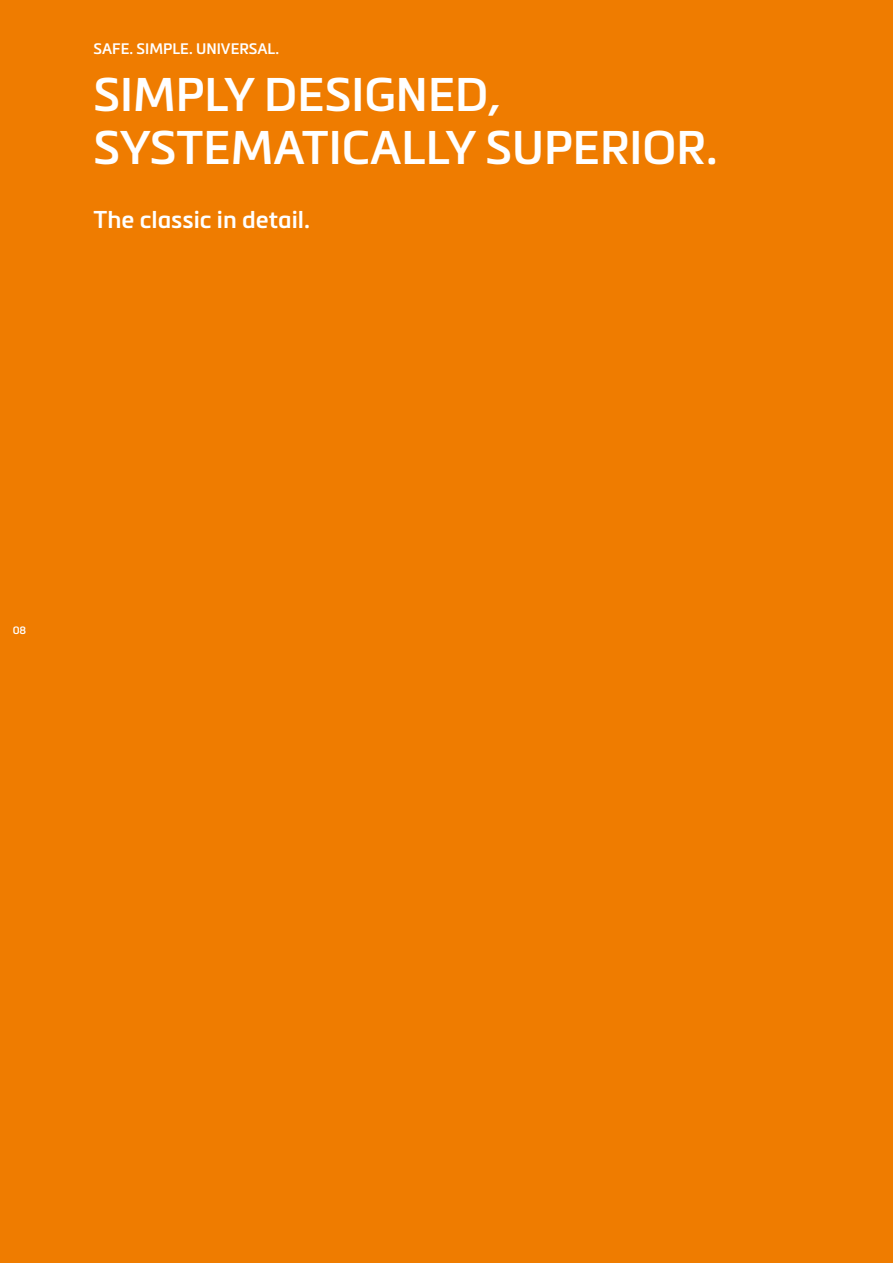
<style>
.page{position:relative;width:893px;height:1263px;background:#ef7c00}
.page>*{position:absolute;margin:0;border:0;box-sizing:border-box;transform-origin:0 0}
.t1{font:600 46.5px/52.5px "Metronic Pro";color:#fff}
.t2{font:600 24px "Metronic Pro";color:#fff}
.t3{font:600 15px "Metronic Pro";color:#fff}
.t4{font:600 10.5px "Metronic Pro";color:#fff}
</style>
<div class="page">
<p class="t3" style="left:94px;top:39px;width:187px">SAFE. SIMPLE. UNIVERSAL.</p>
<p class="t1" style="left:94px;top:68px;width:626px">SIMPLY DESIGNED,<br>SYSTEMATICALLY SUPERIOR.</p>
<p class="t2" style="left:94px;top:205px;width:218px">The classic in detail.</p>
<p class="t4" style="left:13px;top:624px;width:15px">08</p>
</div>
